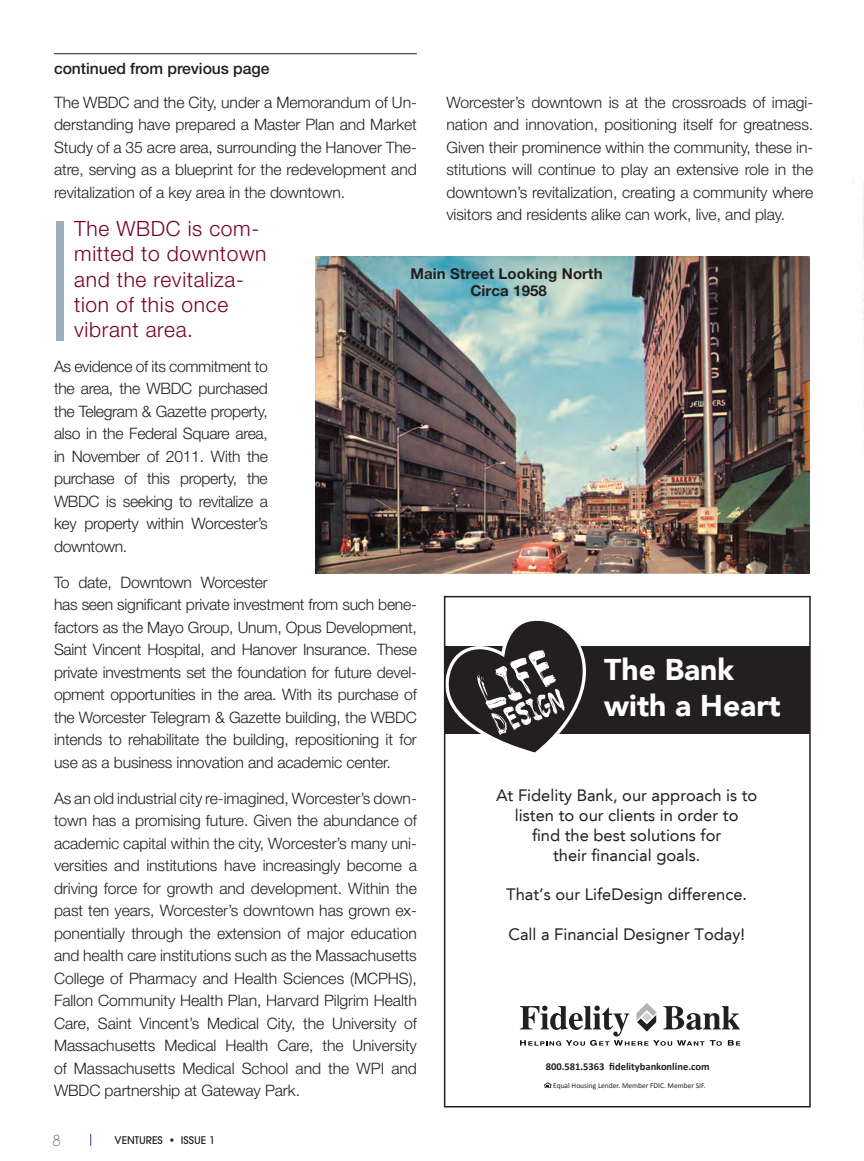
<style>
.page{position:relative;width:864px;height:1161px;background:#fff}
.page>*{position:absolute;margin:0;border:0;box-sizing:border-box;transform-origin:0 0}
.t1{font:900 30px/36px "Avenir";color:#fff}
.Pull_Quote{font:300 21px/25.2px "Helvetica Neue";letter-spacing:.03em;color:#790124}
.t2{font:16.5px/19.8px "Avenir";color:#231f20;text-align:center}
.Bodt_text{font:300 15.75px/22.5px "Helvetica Neue";letter-spacing:-.015em;color:#231f20;text-align:justify}
.continued_on{font:500 15.75px "Helvetica Neue";letter-spacing:-.005em;color:#231f20}
.t3{font:700 15px "Helvetica Neue";letter-spacing:.01em;color:#231f20}
.t4{font:200 15px "Avant Garde";color:#231f20}
.t5{font:700 10.5px "Calibri";color:#231f20}
.t6{font:500 10.5px "Avant Garde";color:#231f20}
.t7{font:7.5px "Calibri";color:#231f20}
</style>
<div class="page">
<svg style="left:90px;top:1134px;width:1px;height:12px"></svg>
<div style="left:56px;top:222px;width:8px;height:119px;background:#9dafbc"></div>
<img style="left:316px;top:257px;width:494px;height:316px">
<img style="left:861px;top:183px;width:3px;height:156px">
<hr style="left:54px;top:53px;width:363px;height:1px;background:#231f20">
<svg style="left:520px;top:1003px;width:220px;height:43px"></svg>
<svg style="left:544px;top:1082px;width:8px;height:6px"></svg>
<div style="left:445px;top:646px;width:365px;height:87px;background:#231f20"></div>
<svg style="left:447px;top:620px;width:167px;height:133px"></svg>
<div style="left:444px;top:596px;width:367px;height:511px;border:2px solid #231f20"></div>
<p class="continued_on" style="left:54px;top:59px;width:217px">continued from previous page</p>
<p class="Bodt_text" style="left:54px;top:90px;width:364px">The WBDC and the City, under a Memorandum of Un&shy;derstanding have prepared a Master Plan and Market Study of a 35 acre area, surrounding the Hanover The&shy;atre, serving as a blueprint for the redevelopment and revitalization of a key area in the downtown.</p>
<p class="Pull_Quote" style="left:74px;top:216px;width:194px">The WBDC is com&shy;mitted to downtown and the revitaliza&shy;tion of this once vibrant area.</p>
<p class="Bodt_text" style="left:54px;top:354px;width:215px">As evidence of its commitment to the area, the WBDC purchased the Telegram &amp; Gazette property, also in the Federal Square area, in November of 2011. With the purchase of this property, the WBDC is seeking to revitalize a key property within Worcester’s downtown.</p>
<p class="Bodt_text" style="left:54px;top:570px;width:364px;text-align:left">To date, Downtown Worcester<br>has seen significant private investment from such bene&shy;factors as the Mayo Group, Unum, Opus Development, Saint Vincent Hospital, and Hanover Insurance. These private investments set the foundation for future devel&shy;opment opportunities in the area. With its purchase of the Worcester Telegram &amp; Gazette building, the WBDC intends to rehabilitate the building, repositioning it for use as a business innovation and academic center.</p>
<p class="Bodt_text" style="left:54px;top:787px;width:364px">As an old industrial city re-imagined, Worcester’s down&shy;town has a promising future. Given the abundance of academic capital within the city, Worcester’s many uni&shy;versities and institutions have increasingly become a driving force for growth and development. Within the past ten years, Worcester’s downtown has grown ex&shy;ponentially through the extension of major education and health care institutions such as the Massachusetts College of Pharmacy and Health Sciences (MCPHS), Fallon Community Health Plan, Harvard Pilgrim Health Care, Saint Vincent’s Medical City, the University of Massachusetts Medical Health Care, the University of Massachusetts Medical School and the WPI and WBDC partnership at Gateway Park.</p>
<p class="Bodt_text" style="left:446px;top:90px;width:368px">Worcester’s downtown is at the crossroads of imagi&shy;nation and innovation, positioning itself for greatness.<br>Given their prominence within the community, these in&shy;stitutions will continue to play an extensive role in the downtown’s revitalization, creating a community where visitors and residents alike can work, live, and play.</p>
<p class="t3" style="left:410px;top:264px;width:194px">Main Street Looking North</p>
<p class="t3" style="left:470px;top:282px;width:78px">Circa 1958</p>
<p class="t1" style="left:604px;top:651px;width:178px">The Bank with a Heart</p>
<p class="t2" style="left:496px;top:786px;width:263px">At Fidelity Bank, our approach is to listen to our clients in order to<br>find the best solutions for<br>their financial goals.</p>
<p class="t2" style="left:506px;top:885px;width:242px">That’s our LifeDesign difference.</p>
<p class="t2" style="left:508px;top:924px;width:238px">Call a Financial Designer Today!</p>
<p class="t5" style="left:546px;top:1060px;width:165px">800.581.5363 fidelitybankonline.com</p>
<p class="t7" style="left:553px;top:1081px;width:154px">Equal Housing Lender. Member FDIC. Member SIF.</p>
<p class="t4" style="left:52px;top:1131px;width:10px">8</p>
<p class="t6" style="left:115px;top:1134px;width:102px">VENTURES • ISSUE 1</p>
</div>
